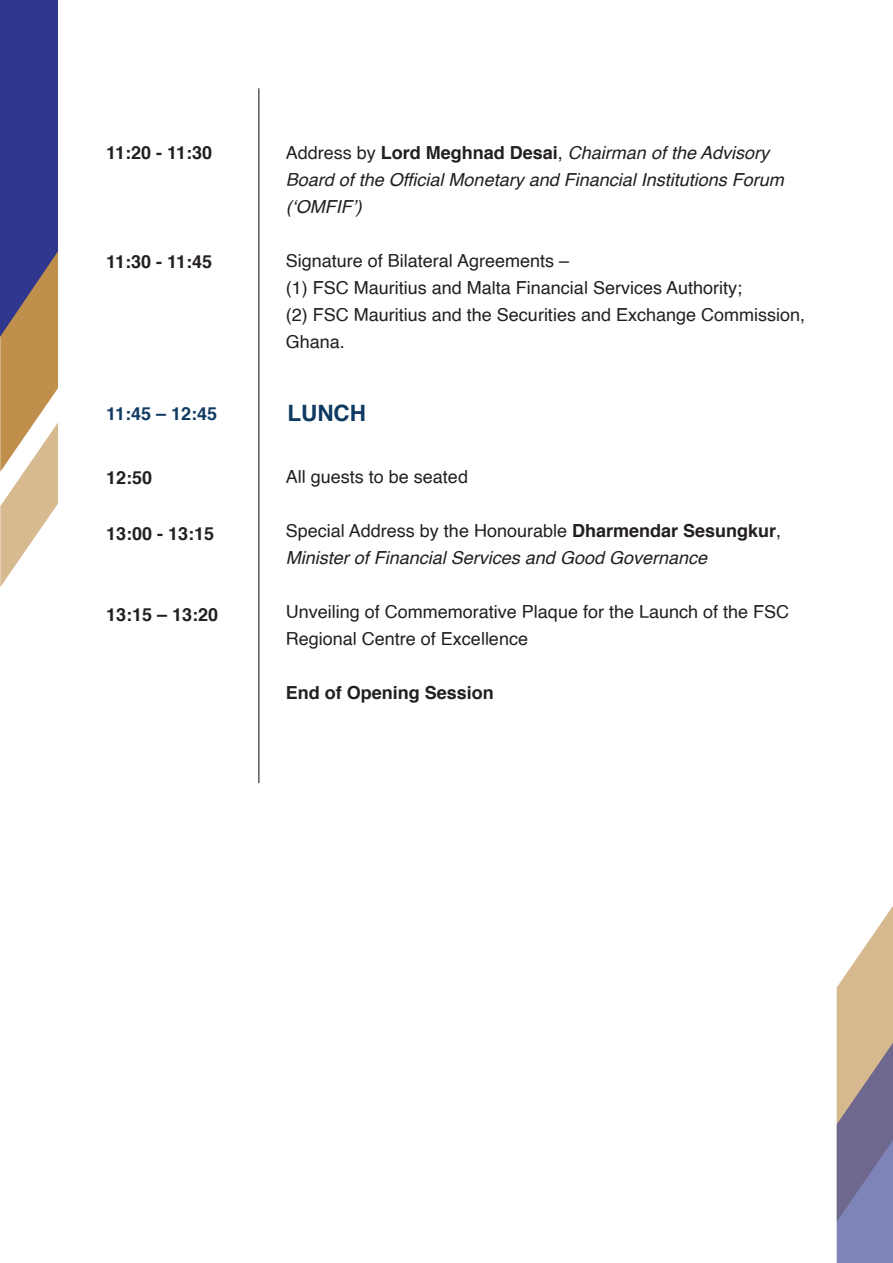
<style>
.page{position:relative;width:893px;height:1263px;background:#fff}
.page>*{position:absolute;margin:0;border:0;box-sizing:border-box;transform-origin:0 0}
.t1{font:700 22.5px "Helvetica";color:#0f3a62}
.t2{font:18px/27px "Helvetica";color:#231f20}
.t3{font:italic 18px/27px "Helvetica";color:#231f20}
.t4{font:700 18px "Helvetica";color:#231f20}
.t5{font:700 18px "Helvetica";color:#0f3a62}
.s1{font-style:normal}
.s2{font-weight:700;font-style:normal}
</style>
<div class="page">
<svg style="left:0;top:0;width:58px;height:587px;background:#82778d"></svg>
<svg style="left:837px;top:906px;width:56px;height:357px;background:#ab9fa5"></svg>
<hr style="left:258px;top:88px;width:1px;height:695px;background:#231f20">
<p class="t4" style="left:106px;top:138px;width:108px">11:20 - 11:30</p>
<p class="t4" style="left:106px;top:247px;width:108px">11:30 - 11:45</p>
<p class="t5" style="left:106px;top:399px;width:113px">11:45 – 12:45</p>
<p class="t4" style="left:106px;top:463px;width:48px">12:50</p>
<p class="t4" style="left:106px;top:519px;width:110px">13:00 - 13:15</p>
<p class="t4" style="left:106px;top:600px;width:114px">13:15 – 13:20</p>
<p class="t3" style="left:286px;top:140px;width:499px"><span class="s1">Address by</span> <span class="s2">Lord Meghnad Desai</span><span class="s1">,</span> Chairman of the Advisory<br>Board of the Official Monetary and Financial Institutions Forum (‘OMFIF’)</p>
<p class="t2" style="left:286px;top:248px;width:521px">Signature of Bilateral Agreements –<br>(1) FSC Mauritius and Malta Financial Services Authority;<br>(2) FSC Mauritius and the Securities and Exchange Commission, Ghana.</p>
<p class="t1" style="left:287px;top:395px;width:80px">LUNCH</p>
<p class="t2" style="left:286px;top:464px;width:184px">All guests to be seated</p>
<p class="t3" style="left:286px;top:518px;width:497px"><span class="s1">Special Address by the Honourable</span> <span class="s2">Dharmendar Sesungkur</span><span class="s1">,<br></span>Minister of Financial Services and Good Governance</p>
<p class="t2" style="left:286px;top:599px;width:505px">Unveiling of Commemorative Plaque for the Launch of the FSC<br>Regional Centre of Excellence</p>
<p class="t4" style="left:286px;top:678px;width:210px">End of Opening Session</p>
</div>
